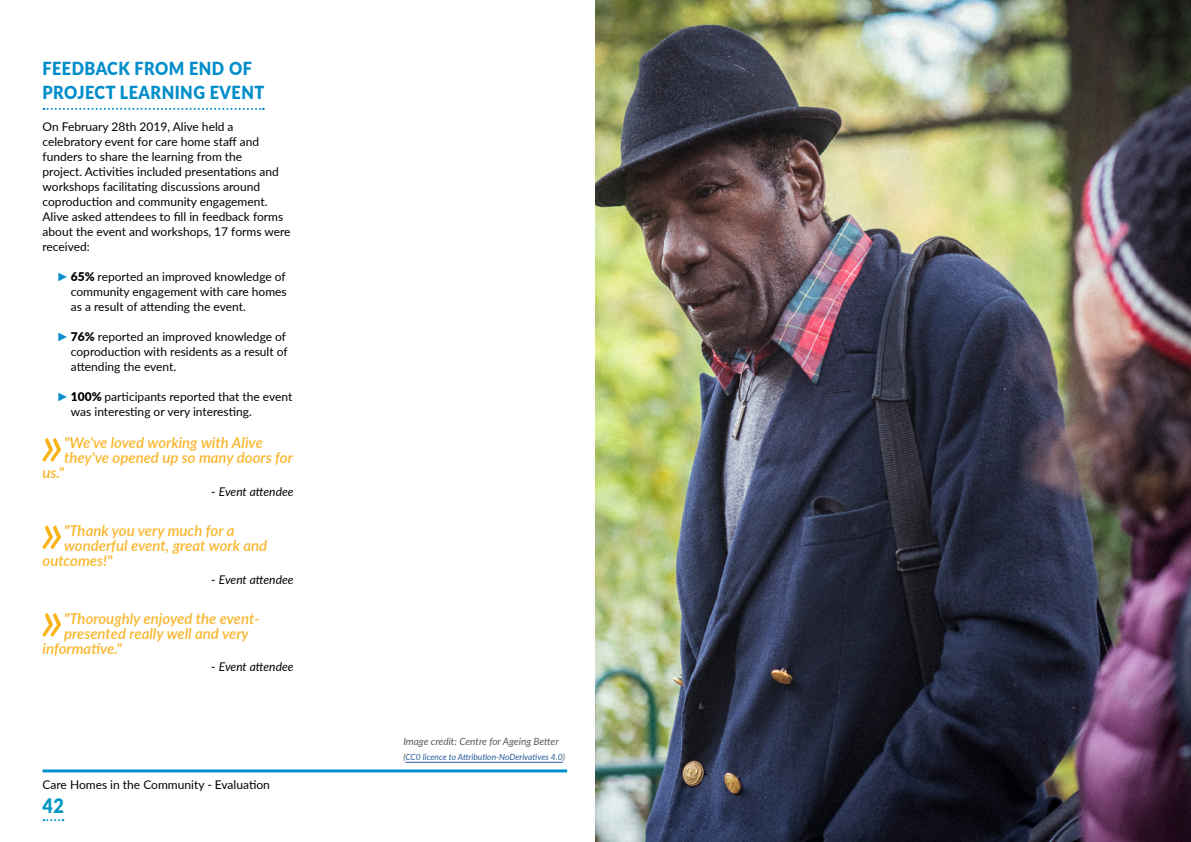
<style>
.page{position:relative;width:1191px;height:842px;background:#fff}
.page>*{position:absolute;margin:0;border:0;box-sizing:border-box;transform-origin:0 0}
.t1{font:italic 59.4px "Lato";color:#fab41b}
.t2{font:900 20px "Lato";color:#0096c1;scale:.9 1}
.t3{font:900 18px/24px "Lato";letter-spacing:.03em;color:#008ecb;scale:.9 1}
.t4{font:italic 600 15px/15px "Lato";color:#fab62d}
.t5{font:12px/15px "Lato";color:#020203}
.t6{font:italic 12px "Lato";color:#020203}
.t7{font:italic 10px "Lato";color:#595a5c}
.t8{font:italic 8.5px "Lato";color:#275b9b}
.s1{font-family:"Arial";color:#0b8fcd}
.s2{font-weight:900}
.s3{color:#fab41b}
.s4{font-style:normal}
.s5{color:#595a5c}
</style>
<div class="page">
<hr style="left:43px;top:769px;width:524px;height:3px;background:#008fcb">
<svg style="left:44px;top:819px;width:19px;height:2px"></svg>
<svg style="left:44px;top:108px;width:220px;height:2px"></svg>
<img style="left:595px;top:0;width:596px;height:842px">
<hr style="left:405px;top:762px;width:158px;height:1px;background:#275b9b">
<h3 class="t3" style="left:43px;top:56px;width:248px">FEEDBACK FROM END OF<br>PROJECT LEARNING EVENT</h3>
<p class="t5" style="left:43px;top:119px;width:249px">On February 28th 2019, Alive held a celebratory event for care home staff and funders to share the learning from the<br>project. Activities included presentations and workshops facilitating discussions around coproduction and community engagement.<br>Alive asked attendees to fill in feedback forms about the event and workshops, 17 forms were received:</p>
<p class="t5" style="left:71px;top:269px;width:217px;text-align:justify;text-indent:-14px"><span class="s1">►</span> <span class="s2">65%</span> reported an improved knowledge of community engagement with care homes as a result of attending the event.</p>
<p class="t5" style="left:71px;top:329px;width:218px;text-indent:-14px"><span class="s1">►</span> <span class="s2">76%</span> reported an improved knowledge of coproduction with residents as a result of attending the event.</p>
<p class="t5" style="left:71px;top:389px;width:223px;text-indent:-14px"><span class="s1">►</span> <span class="s2">100%</span> participants reported that the event was interesting or very interesting.</p>
<h1 class="t1" style="left:41px;top:401px;width:25px">»</h1>
<p class="t4" style="left:64px;top:435px;width:230px"><span class="s3">"</span>We've loved working with Alive they've opened up so many doors for</p>
<p class="t4" style="left:43px;top:465px;width:23px">us."</p>
<p class="t6" style="left:211px;top:483px;width:84px"><span class="s4">-</span> Event attendee</p>
<h1 class="t1" style="left:41px;top:489px;width:25px">»</h1>
<p class="t4" style="left:64px;top:522px;width:172px"><span class="s3">"</span>Thank you very much for a</p>
<p class="t4" style="left:64px;top:537px;width:205px">wonderful event, great work and</p>
<p class="t4" style="left:43px;top:552px;width:71px">outcomes!"</p>
<p class="t6" style="left:211px;top:571px;width:84px"><span class="s4">-</span> Event attendee</p>
<h1 class="t1" style="left:41px;top:576px;width:25px">»</h1>
<p class="t4" style="left:64px;top:610px;width:197px"><span class="s3">"</span>Thoroughly enjoyed the event-</p>
<p class="t4" style="left:64px;top:625px;width:186px">presented really well and very</p>
<p class="t4" style="left:43px;top:640px;width:81px">informative."</p>
<p class="t6" style="left:211px;top:658px;width:84px"><span class="s4">-</span> Event attendee</p>
<p class="t5" style="left:43px;top:777px;width:229px">Care Homes in the Community - Evaluation</p>
<h2 class="t2" style="left:43px;top:791px;width:25px">42</h2>
<p class="t7" style="left:403px;top:734px;width:157px">Image credit: Centre for Ageing Better</p>
<p class="t8" style="left:403px;top:751px;width:163px"><span class="s5">(</span>CC0 licence to Attribution-NoDerivatives 4.0<span class="s5">)</span></p>
</div>
